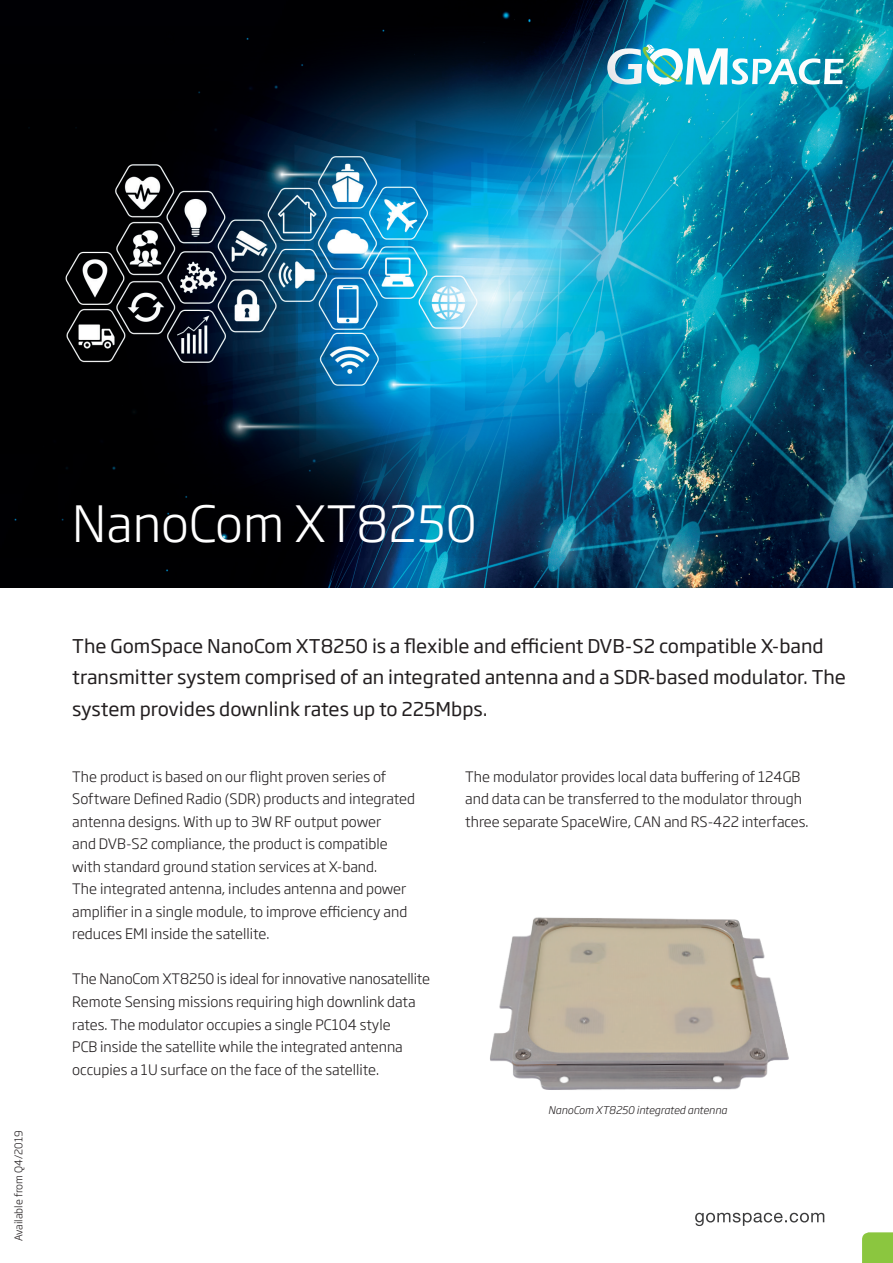
<style>
.page{position:relative;width:893px;height:1263px;background:#fff}
.page>*{position:absolute;margin:0;border:0;box-sizing:border-box;transform-origin:0 0}
.t1{font:300 49.35px "Soho Gothic Pro";color:#fff}
.t2{font:18.75px/31.5px "Soho Gothic Pro";color:#231f20}
.t3{font:300 14.25px/22.5px "Soho Gothic Pro";color:#231f20}
.t4{font:italic 300 10.5px "Soho Gothic Pro";color:#231f20}
.t5{font:300 10.5px "Soho Gothic Pro";color:#231f20}
</style>
<div class="page">
<img style="left:490px;top:917px;width:299px;height:173px">
<img style="left:72px;top:0;width:821px;height:588px">
<div style="left:0;top:0;width:72px;height:588px;background:#000002"></div>
<svg style="left:695px;top:1213px;width:129px;height:13px"></svg>
<svg style="left:862px;top:1232px;width:31px;height:31px"></svg>
<svg style="left:818px;top:44px;width:25px;height:41px"></svg>
<img style="left:0;top:27px;width:818px;height:531px">
<p class="t5" style="left:10px;top:1241px;width:112px;rotate:-90deg">Available from Q4/2019</p>
<h1 class="t1" style="left:72px;top:485px;width:406px">NanoCom XT8250</h1>
<h2 class="t2" style="left:72px;top:629px;width:775px">The GomSpace NanoCom XT8250 is a flexible and efficient DVB-S2 compatible X-band transmitter system comprised of an integrated antenna and a SDR-based modulator. The system provides downlink rates up to 225Mbps.</h2>
<p class="t3" style="left:72px;top:765px;width:344px">The product is based on our flight proven series of Software Defined Radio (SDR) products and integrated antenna designs. With up to 3W RF output power<br>and DVB-S2 compliance, the product is compatible with standard ground station services at X-band.<br>The integrated antenna, includes antenna and power amplifier in a single module, to improve efficiency and reduces EMI inside the satellite.</p>
<p class="t3" style="left:72px;top:967px;width:359px">The NanoCom XT8250 is ideal for innovative nanosatellite Remote Sensing missions requiring high downlink data rates. The modulator occupies a single PC104 style<br>PCB inside the satellite while the integrated antenna occupies a 1U surface on the face of the satellite.</p>
<p class="t3" style="left:465px;top:765px;width:345px">The modulator provides local data buffering of 124GB and data can be transferred to the modulator through three separate SpaceWire, CAN and RS-422 interfaces.</p>
<p class="t4" style="left:548px;top:1102px;width:180px">NanoCom XT8250 integrated antenna</p>
</div>
